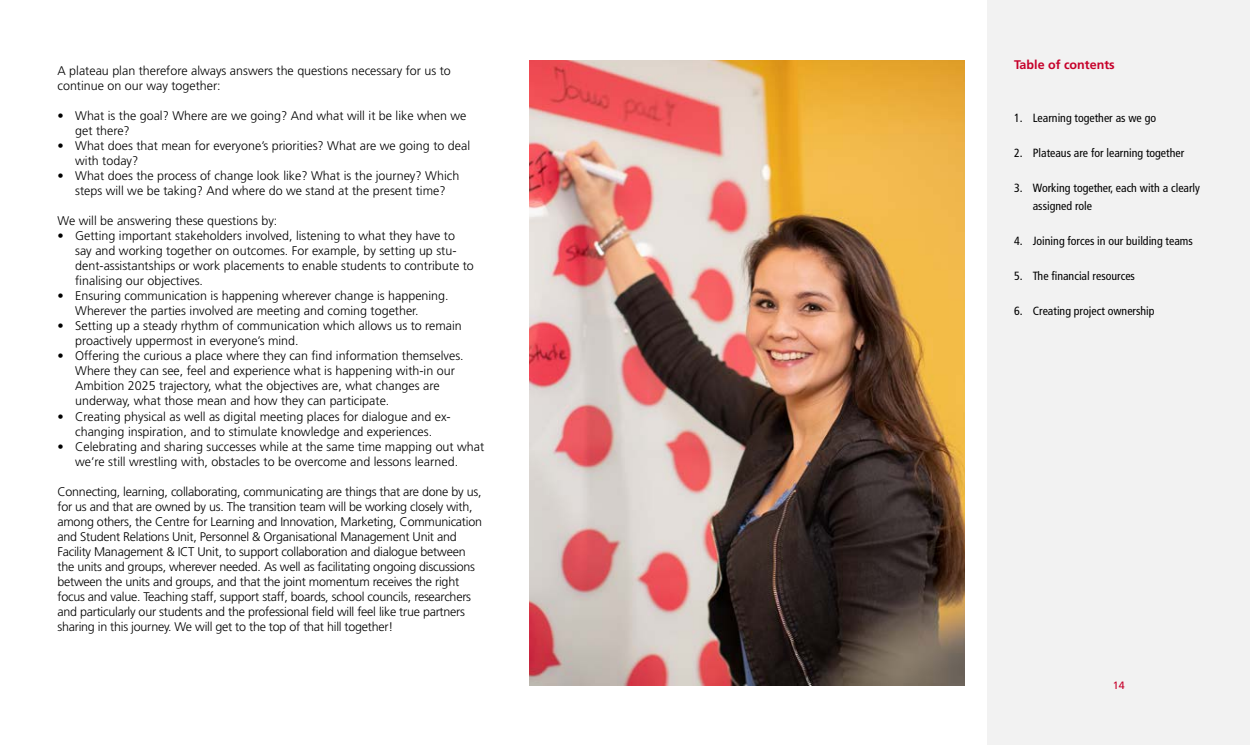
<style>
.page{position:relative;width:1250px;height:745px;background:#fff}
.page>*{position:absolute;margin:0;border:0;box-sizing:border-box;transform-origin:0 0}
.t1{font:300 12.5px/15px "Frutiger LT Std";color:#000}
.t2{font:300 12.5px/15px "Frutiger LT Std";letter-spacing:-.02em;color:#000}
.t3{font:700 12.5px "Frutiger LT Std";color:#c6002a}
.t4{font:condensed 11.88px/17.5px "Frutiger LT Std";color:#000}
.t5{font:10.62px "Frutiger LT Std";color:#c6002a}
</style>
<div class="page">
<div style="left:988px;top:0;width:262px;height:744px;background:#f2f2f2"></div>
<img style="left:529px;top:60px;width:436px;height:624px">
<p class="t1" style="left:58px;top:63px;width:395px">A plateau plan therefore always answers the questions necessary for us to continue on our way together:</p>
<p class="t1" style="left:75px;top:108px;width:393px;text-indent:-18px">• What is the goal? Where are we going? And what will it be like when we get there?</p>
<p class="t1" style="left:75px;top:138px;width:396px;text-indent:-18px">• What does that mean for everyone’s priorities? What are we going to deal with today?</p>
<p class="t1" style="left:58px;top:168px;width:403px;text-align:center">• What does the process of change look like? What is the journey? Which steps will we be taking? And where do we stand at the present time?</p>
<p class="t1" style="left:58px;top:213px;width:221px">We will be answering these questions by:</p>
<p class="t1" style="left:75px;top:228px;width:400px;text-indent:-18px">• Getting important stakeholders involved, listening to what they have to say and working together on outcomes. For example, by setting up stu&shy;dent-assistantships or work placements to enable students to contribute to finalising our objectives.</p>
<p class="t1" style="left:75px;top:288px;width:375px;text-indent:-18px">• Ensuring communication is happening wherever change is happening.<br>Wherever the parties involved are meeting and coming together.</p>
<p class="t1" style="left:75px;top:318px;width:388px;text-indent:-18px">• Setting up a steady rhythm of communication which allows us to remain proactively uppermost in everyone’s mind.</p>
<p class="t1" style="left:75px;top:348px;width:390px;text-indent:-18px">• Offering the curious a place where they can find information themselves.<br>Where they can see, feel and experience what is happening with-in our Ambition 2025 trajectory, what the objectives are, what changes are underway, what those mean and how they can participate.</p>
<p class="t1" style="left:58px;top:408px;width:395px;text-align:center">• Creating physical as well as digital meeting places for dialogue and ex&shy;changing inspiration, and to stimulate knowledge and experiences.</p>
<p class="t1" style="left:75px;top:438px;width:411px;text-indent:-18px">• Celebrating and sharing successes while at the same time mapping out what we’re still wrestling with, obstacles to be overcome and lessons learned.</p>
<p class="t2" style="left:58px;top:483px;width:426px">Connecting, learning, collaborating, communicating are things that are done by us, for us and that are owned by us. The transition team will be working closely with, among others, the Centre for Learning and Innovation, Marketing, Communication and Student Relations Unit, Personnel &amp; Organisational Management Unit and Facility Management &amp; ICT Unit, to support collaboration and dialogue between the units and groups, wherever needed. As well as facilitating ongoing discussions between the units and groups, and that the joint momentum receives the right focus and value. Teaching staff, support staff, boards, school councils, researchers and particularly our students and the professional field will feel like true partners sharing in this journey. We will get to the top of that hill together!</p>
<p class="t3" style="left:1014px;top:58px;width:102px">Table of contents</p>
<p class="t4" style="left:1014px;top:109px;width:144px">1. Learning together as we go</p>
<p class="t4" style="left:1014px;top:144px;width:172px">2. Plateaus are for learning together</p>
<p class="t4" style="left:1033px;top:179px;width:169px;text-indent:-19px">3. Working together, each with a clearly assigned role</p>
<p class="t4" style="left:1014px;top:232px;width:180px">4. Joining forces in our building teams</p>
<p class="t4" style="left:1014px;top:267px;width:122px">5. The financial resources</p>
<p class="t4" style="left:1014px;top:302px;width:142px">6. Creating project ownership</p>
<p class="t5" style="left:1113px;top:679px;width:13px">14</p>
</div>
